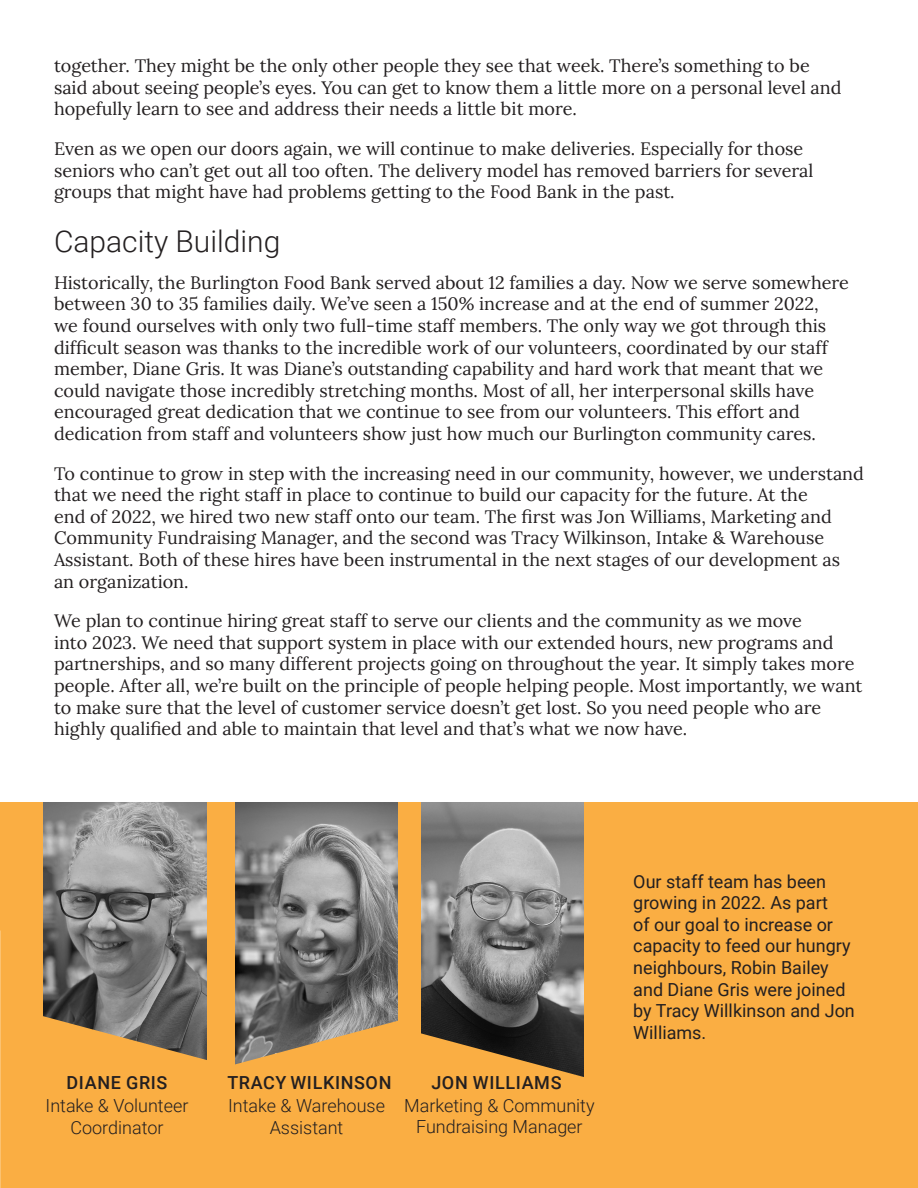
<style>
.page{position:relative;width:918px;height:1188px;background:#fff}
.page>*{position:absolute;margin:0;border:0;box-sizing:border-box;transform-origin:0 0}
.Paragraph_Style_3{font:300 30px "Roboto";color:#231f20}
.t1{font:18px/21.6px "Lora";color:#231f20}
.t2{font:18px/21.6px "Roboto";color:#231f20}
.t3{font:300 18px/21.6px "Roboto";color:#231f20;text-align:center}
.t4{font:500 18px "Roboto";letter-spacing:.035em;color:#231f20}
</style>
<div class="page">
<div style="left:0;top:803px;width:918px;height:385px;background:#faae43"></div>
<img style="left:44px;top:803px;width:162px;height:207px">
<svg style="left:0;top:1010px;width:122px;height:178px"></svg>
<img style="left:236px;top:803px;width:162px;height:183px">
<svg style="left:122px;top:986px;width:276px;height:79px"></svg>
<img style="left:421px;top:803px;width:162px;height:222px">
<svg style="left:346px;top:1025px;width:238px;height:52px"></svg>
<p class="t1" style="left:54px;top:54px;width:789px">together. They might be the only other people they see that week. There’s something to be said about seeing people’s eyes. You can get to know them a little more on a personal level and hopefully learn to see and address their needs a little bit more.</p>
<p class="t1" style="left:54px;top:137px;width:761px">Even as we open our doors again, we will continue to make deliveries. Especially for those seniors who can’t get out all too often. The delivery model has removed barriers for several groups that might have had problems getting to the Food Bank in the past.</p>
<p class="Paragraph_Style_3" style="left:54px;top:220px;width:228px">Capacity Building</p>
<p class="t1" style="left:54px;top:270px;width:797px">Historically, the Burlington Food Bank served about 12 families a day. Now we serve somewhere between 30 to 35 families daily. We’ve seen a 150% increase and at the end of summer 2022,<br>we found ourselves with only two full-time staff members. The only way we got through this difficult season was thanks to the incredible work of our volunteers, coordinated by our staff member, Diane Gris. It was Diane’s outstanding capability and hard work that meant that we could navigate those incredibly stretching months. Most of all, her interpersonal skills have encouraged great dedication that we continue to see from our volunteers. This effort and dedication from staff and volunteers show just how much our Burlington community cares.</p>
<p class="t1" style="left:54px;top:461px;width:812px">To continue to grow in step with the increasing need in our community, however, we understand that we need the right staff in place to continue to build our capacity for the future. At the<br>end of 2022, we hired two new staff onto our team. The first was Jon Williams, Marketing and Community Fundraising Manager, and the second was Tracy Wilkinson, Intake &amp; Warehouse Assistant. Both of these hires have been instrumental in the next stages of our development as an organization.</p>
<p class="t1" style="left:54px;top:609px;width:810px">We plan to continue hiring great staff to serve our clients and the community as we move<br>into 2023. We need that support system in place with our extended hours, new programs and partnerships, and so many different projects going on throughout the year. It simply takes more people. After all, we’re built on the principle of people helping people. Most importantly, we want to make sure that the level of customer service doesn’t get lost. So you need people who are highly qualified and able to maintain that level and that’s what we now have.</p>
<p class="t4" style="left:67px;top:1070px;width:102px">DIANE GRIS</p>
<p class="t4" style="left:431px;top:1070px;width:132px">JON WILLIAMS</p>
<p class="t3" style="left:46px;top:1094px;width:144px">Intake &amp; Volunteer<br>Coordinator</p>
<p class="t3" style="left:228px;top:1094px;width:158px">Intake &amp; Warehouse<br>Assistant</p>
<p class="t3" style="left:404px;top:1094px;width:192px">Marketing &amp; Community<br>Fundraising Manager</p>
<p class="t4" style="left:227px;top:1070px;width:166px">TRACY WILKINSON</p>
<p class="t2" style="left:633px;top:870px;width:223px">Our staff team has been growing in 2022. As part<br>of our goal to increase or capacity to feed our hungry neighbours, Robin Bailey and Diane Gris were joined by Tracy Willkinson and Jon<br>Williams.</p>
</div>
